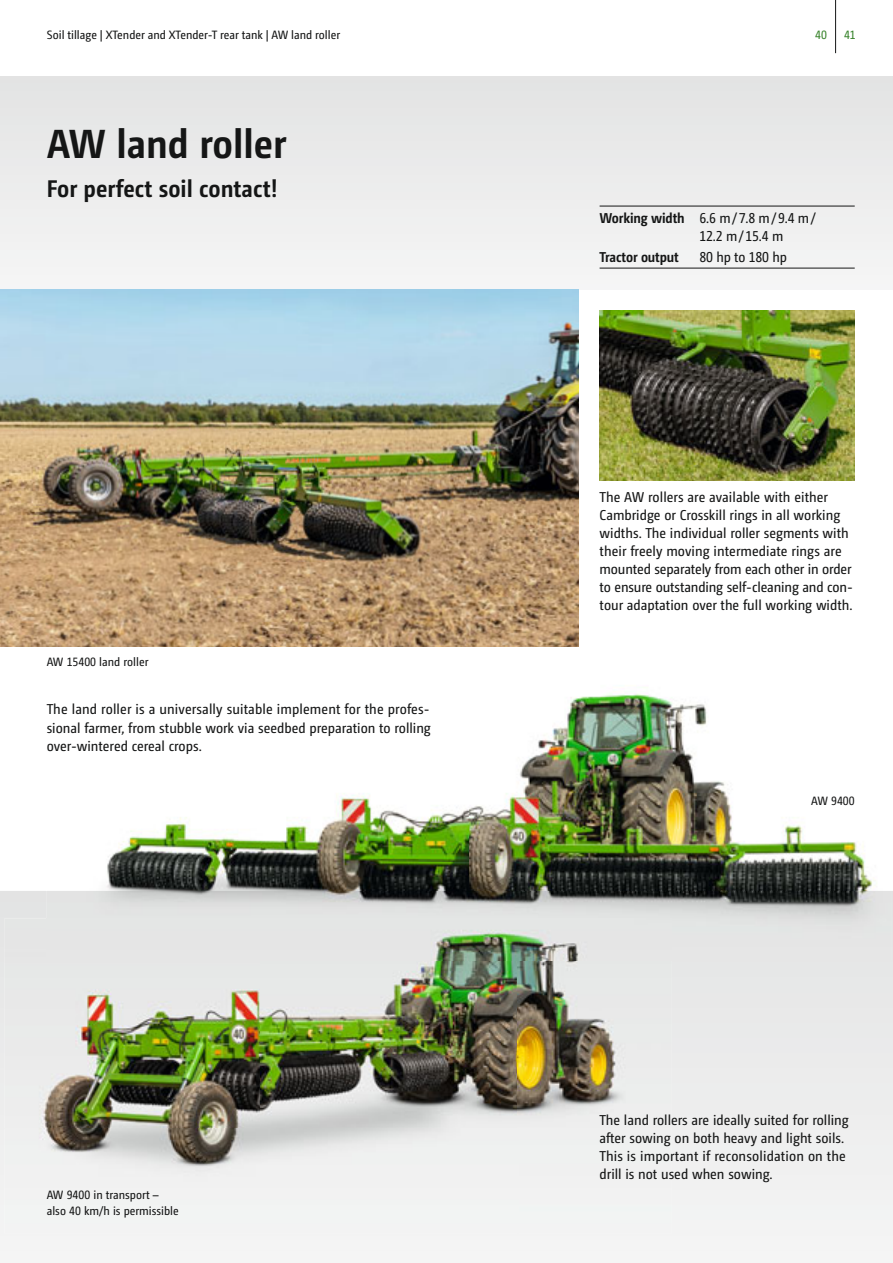
<style>
.page{position:relative;width:893px;height:1263px;background:#fff}
.page>*{position:absolute;margin:0;border:0;box-sizing:border-box;transform-origin:0 0}
.t1{font:700 40.5px "Camingo Dos Pro S Cd";color:#151616}
.t2{font:700 24px "Camingo Dos Pro S Cd";color:#151616}
.t3{font:14.25px/18px "Camingo Dos Pro S Cd";color:#151616}
.t4{font:700 14.25px "Camingo Dos Pro S Cd";letter-spacing:-.01em;color:#151616}
.t5{font:12px/15.9px "Camingo Dos Pro S Cd";color:#151616}
.t6{font:12px "Camingo Dos Pro S Cd";color:#38832b}
.s1{font-weight:700}
</style>
<div class="page">
<div style="left:0;top:77px;width:893px;height:212px;background:#ececec"></div>
<div style="left:0;top:891px;width:893px;height:360px;background:#eee"></div>
<hr style="left:835px;top:0;width:1px;height:53px;background:#151616">
<img style="left:600px;top:310px;width:255px;height:170px">
<img style="left:0;top:289px;width:578px;height:357px">
<img style="left:47px;top:693px;width:845px;height:267px">
<img style="left:4px;top:918px;width:257px;height:210px">
<img style="left:261px;top:960px;width:257px;height:168px">
<img style="left:518px;top:960px;width:154px;height:273px">
<img style="left:4px;top:1128px;width:514px;height:105px">
<img style="left:47px;top:918px;width:625px;height:42px">
<hr style="left:600px;top:206px;width:255px;height:1px;background:#151616">
<hr style="left:600px;top:268px;width:255px;height:1px;background:#151616">
<p class="t5" style="left:47px;top:28px;width:295px">Soil tillage | XTender and XTender-T rear tank | AW land roller</p>
<h1 class="t1" style="left:47px;top:128px;width:241px">AW land roller</h1>
<h2 class="t2" style="left:47px;top:179px;width:233px">For perfect soil contact!</h2>
<p class="t5" style="left:47px;top:655px;width:103px">AW 15400 land roller</p>
<p class="t3" style="left:47px;top:701px;width:386px;text-align:justify">The land roller is a universally suitable implement for the profes&shy;sional farmer, from stubble work via seedbed preparation to rolling over-wintered cereal crops.</p>
<p class="t5" style="left:47px;top:1188px;width:133px">AW 9400 in transport – also 40 km/h is permissible</p>
<p class="t6" style="left:815px;top:28px;width:13px">40</p>
<p class="t6" style="left:844px;top:28px;width:13px">41</p>
<p class="t3" style="left:699px;top:210px;width:118px;text-indent:-100px"><span class="s1">Working width</span> 6.6 m / 7.8 m / 9.4 m /<br>12.2 m / 15.4 m</p>
<p class="t4" style="left:600px;top:251px;width:81px">Tractor output</p>
<p class="t3" style="left:699px;top:249px;width:89px">80 hp to 180 hp</p>
<p class="t3" style="left:600px;top:489px;width:255px">The AW rollers are available with either Cambridge or Crosskill rings in all working widths. The individual roller segments with their freely moving intermediate rings are mounted separately from each other in order to ensure outstanding self-cleaning and con&shy;tour adaptation over the full working width.</p>
<p class="t5" style="left:811px;top:794px;width:45px">AW 9400</p>
<p class="t3" style="left:600px;top:1112px;width:251px">The land rollers are ideally suited for rolling after sowing on both heavy and light soils.<br>This is important if reconsolidation on the drill is not used when sowing.</p>
</div>
